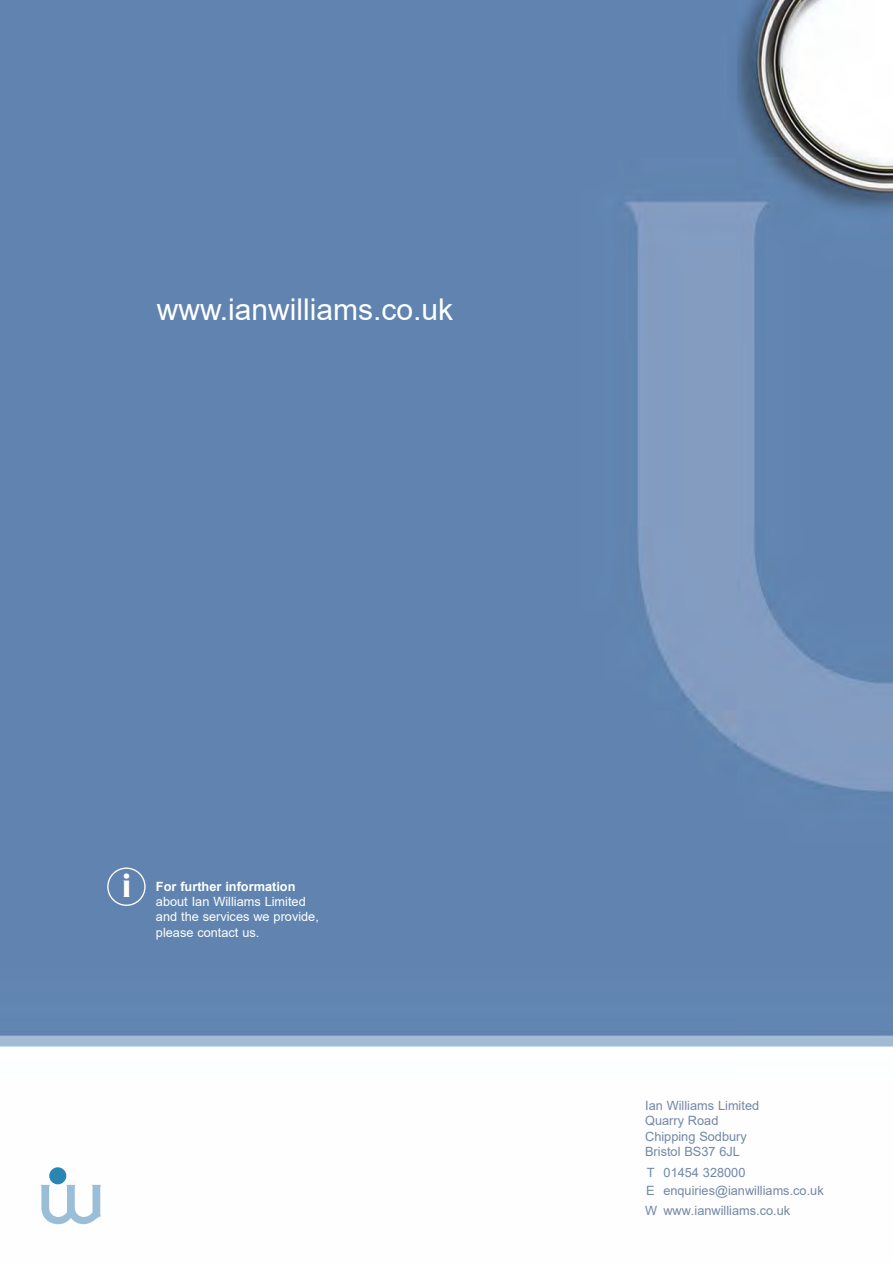
<style>
.page{position:relative;width:893px;height:1263px;background:#fff}
.page>*{position:absolute;margin:0;border:0;box-sizing:border-box;transform-origin:0 0}
.t1{font:800 33px "Serif Gothic IT Cby BT";color:#fff}
.t2{font:30px "Arial";color:#fff}
.t3{font:12.75px/15.1px "Arial";color:#7287a6}
.t4{font:12.75px/15.3px "Arial";color:#fff}
.t5{font:700 12.75px "Arial";color:#fff}
</style>
<div class="page">
<img style="left:0;top:0;width:893px;height:1225px">
<svg style="left:41px;top:1185px;width:60px;height:39px"></svg>
<div style="left:49px;top:1167px;width:17px;height:17px;background:#2986b3;border-radius:50%"></div>
<svg style="left:107px;top:867px;width:39px;height:39px;background:#7090b7"></svg>
<h2 class="t2" style="left:157px;top:289px;width:298px">www.ianwilliams.co.uk</h2>
<h1 class="t1" style="left:122px;top:873px;width:10px">i</h1>
<p class="t5" style="left:156px;top:877px;width:141px">For further information</p>
<p class="t4" style="left:156px;top:894px;width:164px">about Ian Williams Limited and the services we provide, please contact us.</p>
<p class="t3" style="left:645px;top:1098px;width:116px">Ian Williams Limited<br>Quarry Road<br>Chipping Sodbury<br>Bristol BS37 6JL</p>
<p class="t3" style="left:646px;top:1164px;width:179px;line-height:17.7px">T 01454 328000<br>E enquiries@ianwilliams.co.uk</p>
<p class="t3" style="left:645px;top:1202px;width:147px">W www.ianwilliams.co.uk</p>
</div>
